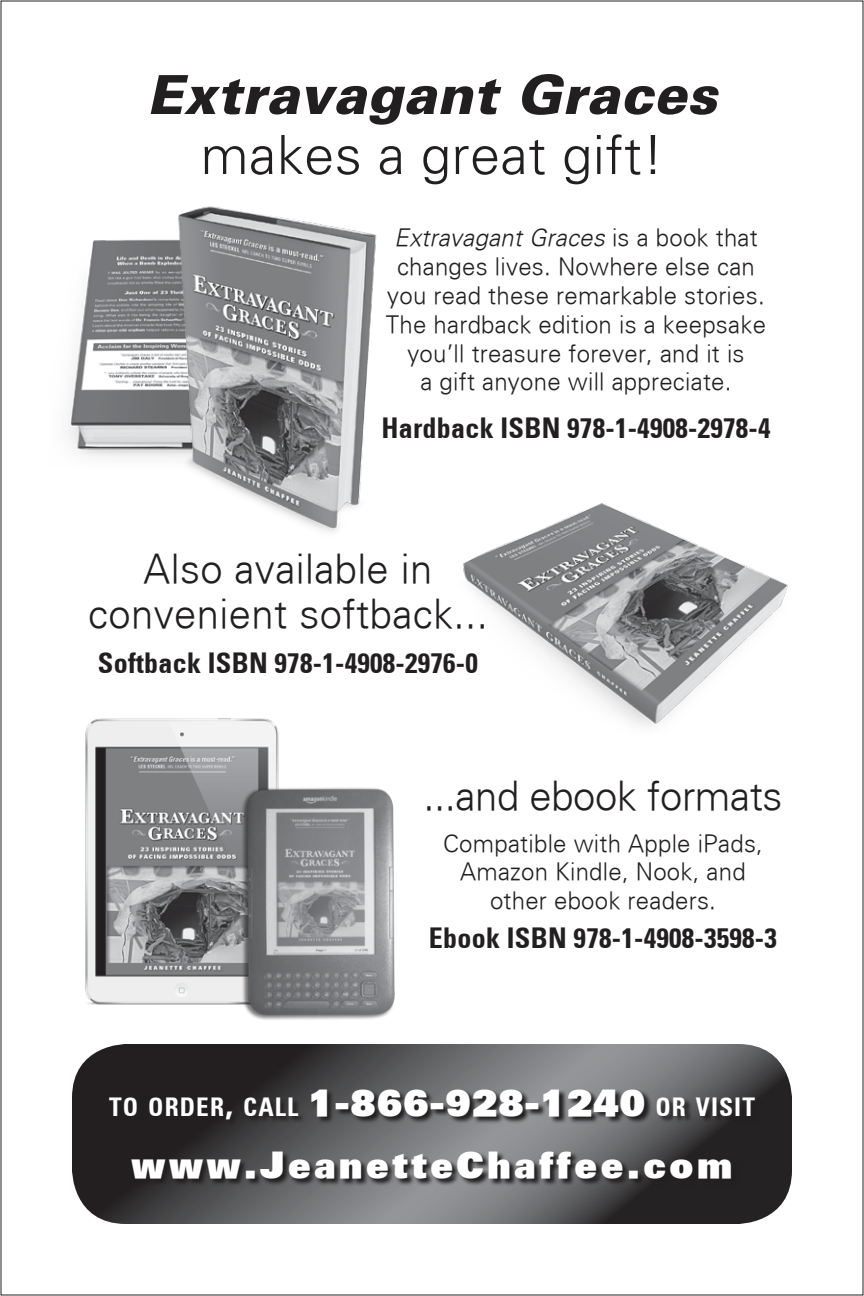
<style>
.page{position:relative;width:864px;height:1296px;background:#fff}
.page>*{position:absolute;margin:0;border:0;box-sizing:border-box;transform-origin:0 0}
.t1{font:italic 900 54px/60px "Universal";letter-spacing:.01em;color:#221f20;text-align:center}
.t2{font:300 40px/45px "Universal";letter-spacing:.01em;color:#221f20;text-align:center}
.t3{font:300 40px "Universal";letter-spacing:-.01em;color:#221f20}
.t4{font:900 36px "Universal Extra";letter-spacing:.1em;color:#fff}
.t5{font:700 condensed 28px "Universal";letter-spacing:.01em;color:#221f20}
.t6{font:700 condensed 25.2px "Universal";letter-spacing:.045em;color:#fff}
.t7{font:300 24px/28.8px "Universal";letter-spacing:.01em;color:#221f20;text-align:center}
.s1{font-weight:300;font-style:normal}
.s2{font-style:italic}
.s3{font-size:36px}
.s4{font-family:"Universal Extra";font-weight:900;font-stretch:normal;font-size:36px}
</style>
<div class="page">
<svg style="left:72px;top:1044px;width:720px;height:180px;background:#575758"></svg>
<img style="left:85px;top:718px;width:194px;height:287px">
<img style="left:221px;top:783px;width:174px;height:237px">
<img style="left:463px;top:503px;width:325px;height:223px">
<svg style="left:109px;top:1090px;width:654px;height:96px;background:#49484a"></svg>
<img style="left:68px;top:239px;width:95px;height:218px">
<img style="left:163px;top:206px;width:214px;height:326px">
<p class="t1" style="left:147px;top:64px;width:572px">Extravagant Graces <span class="s1">makes a great gift!</span></p>
<p class="t7" style="left:386px;top:223px;width:382px"><span class="s2">Extravagant Graces</span> is a book that changes lives. Nowhere else can you read these remarkable stories.<br>The hardback edition is a keepsake you’ll treasure forever, and it is<br>a gift anyone will appreciate.</p>
<p class="t5" style="left:381px;top:411px;width:391px">Hardback ISBN 978-1-4908-2978-4</p>
<p class="t2" style="left:88px;top:546px;width:401px">Also available in convenient softback...</p>
<p class="t5" style="left:98px;top:646px;width:382px">Softback ISBN 978-1-4908-2976-0</p>
<p class="t3" style="left:423px;top:771px;width:361px">...and ebook formats</p>
<p class="t7" style="left:443px;top:829px;width:321px">Compatible with Apple iPads,<br>Amazon Kindle, Nook, and other ebook readers.</p>
<p class="t5" style="left:429px;top:920px;width:350px">Ebook ISBN 978-1-4908-3598-3</p>
<p class="t6" style="left:109px;top:1092px;width:647px">TO ORDER<span class="s3">,</span> CALL <span class="s4">1-866-928-1240</span> OR VISIT</p>
<p class="t4" style="left:132px;top:1141px;width:602px">www.JeanetteChaffee.com</p>
</div>
